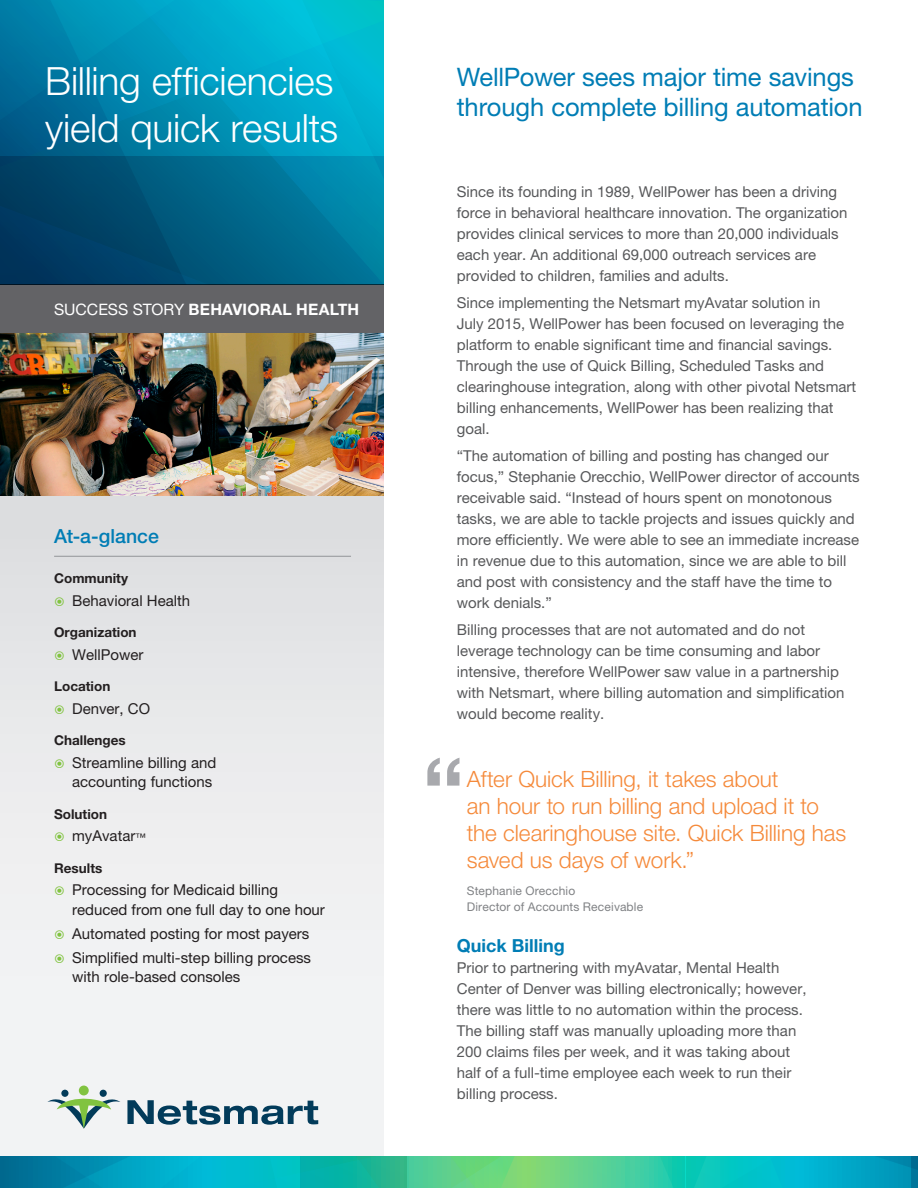
<style>
.page{position:relative;width:918px;height:1188px;background:#fff}
.page>*{position:absolute;margin:0;border:0;box-sizing:border-box;transform-origin:0 0}
.t1{font:500 99px "Helvetica Neue LT Pro";color:#a8a9ad}
.t2{font:300 39px/46.5px "Helvetica Neue LT Pro";letter-spacing:-.005em;color:#fff}
.Title_right_column{font:25.5px/30px "Helvetica Neue LT Pro";letter-spacing:-.005em;color:#007db5}
.Quotation{font:300 22.5px/27px "Helvetica Neue LT Pro";letter-spacing:-.005em;color:#f58a3b}
.t3{font:500 19.5px "Helvetica Neue LT Pro";color:#007db5}
.Subhead{font:700 18px "Helvetica Neue LT Pro";color:#007db5}
.t4{font:700 15.75px "Helvetica Neue LT Pro";letter-spacing:.01em;color:#fff}
.Intro_copy{font:15px/21px "Helvetica Neue LT Pro";color:#57585a}
.t5{font:15px/19.5px "Helvetica Neue LT Pro";color:#231f20}
.black_subhead_2{font:700 13.5px "Helvetica Neue LT Pro";color:#231f20}
.Quote_name{font:12px "Helvetica Neue LT Pro";letter-spacing:.015em;color:#808285}
.s1{font-weight:400}
.s2{font-size:10.5px}
</style>
<div class="page">
<div style="left:0;top:487px;width:383px;height:701px;background:linear-gradient(to bottom,#dedfe1,#f8f9fa)"></div>
<svg style="left:127px;top:1100px;width:191px;height:25px"></svg>
<div style="left:61px;top:1090px;width:8px;height:7px;background:#023b5a;border-radius:50%"></div>
<div style="left:100px;top:1090px;width:7px;height:7px;background:#023b5a;border-radius:50%"></div>
<svg style="left:47px;top:1094px;width:73px;height:34px"></svg>
<div style="left:79px;top:1086px;width:10px;height:9px;background:#81c340;border-radius:50%"></div>
<svg style="left:0;top:1157px;width:918px;height:31px;background:#1db6ac"></svg>
<div style="left:0;top:284px;width:383px;height:50px;background:#636366"></div>
<svg style="left:241px;top:186px;width:142px;height:98px;background:#007497"></svg>
<svg style="left:0;top:186px;width:241px;height:98px;background:#00486d"></svg>
<svg style="left:0;top:0;width:383px;height:186px;background:#008eb2"></svg>
<img style="left:0;top:333px;width:383px;height:163px">
<hr style="left:54px;top:556px;width:297px;height:1px;background:#939598">
<svg style="left:55px;top:597px;width:9px;height:9px"></svg>
<svg style="left:55px;top:651px;width:9px;height:9px"></svg>
<svg style="left:55px;top:705px;width:9px;height:9px"></svg>
<svg style="left:55px;top:759px;width:9px;height:9px"></svg>
<svg style="left:55px;top:832px;width:9px;height:9px"></svg>
<svg style="left:55px;top:886px;width:9px;height:9px"></svg>
<svg style="left:55px;top:930px;width:9px;height:9px"></svg>
<svg style="left:55px;top:954px;width:9px;height:9px"></svg>
<p class="t2" style="left:45px;top:57px;width:295px">Billing efficiencies yield quick results</p>
<p class="t4" style="left:54px;top:299px;width:307px"><span class="s1">SUCCESS STORY</span> BEHAVIORAL HEALTH</p>
<p class="t3" style="left:54px;top:524px;width:106px">At-a-glance</p>
<p class="black_subhead_2" style="left:54px;top:570px;width:75px">Community</p>
<p class="t5" style="left:72px;top:590px;width:120px">Behavioral Health</p>
<p class="black_subhead_2" style="left:54px;top:624px;width:84px">Organization</p>
<p class="t5" style="left:72px;top:644px;width:73px">WellPower</p>
<p class="black_subhead_2" style="left:54px;top:678px;width:58px">Location</p>
<p class="t5" style="left:72px;top:698px;width:80px">Denver, CO</p>
<p class="black_subhead_2" style="left:54px;top:732px;width:73px">Challenges</p>
<p class="t5" style="left:72px;top:752px;width:146px">Streamline billing and accounting functions</p>
<p class="black_subhead_2" style="left:54px;top:806px;width:54px">Solution</p>
<p class="t5" style="left:72px;top:826px;width:75px">myAvatar<span class="s2">™</span></p>
<p class="black_subhead_2" style="left:54px;top:860px;width:50px">Results</p>
<p class="t5" style="left:72px;top:880px;width:254px">Processing for Medicaid billing reduced from one full day to one hour</p>
<p class="t5" style="left:72px;top:923px;width:239px">Automated posting for most payers</p>
<p class="t5" style="left:72px;top:947px;width:240px">Simplified multi-step billing process with role-based consoles</p>
<p class="Title_right_column" style="left:457px;top:61px;width:407px">WellPower sees major time savings through complete billing automation</p>
<p class="Intro_copy" style="left:457px;top:181px;width:392px">Since its founding in 1989, WellPower has been a driving force in behavioral healthcare innovation. The organization provides clinical services to more than 20,000 individuals each year. An additional 69,000 outreach services are provided to children, families and adults.</p>
<p class="Intro_copy" style="left:457px;top:292px;width:401px">Since implementing the Netsmart myAvatar solution in<br>July 2015, WellPower has been focused on leveraging the platform to enable significant time and financial savings.<br>Through the use of Quick Billing, Scheduled Tasks and clearinghouse integration, along with other pivotal Netsmart billing enhancements, WellPower has been realizing that goal.</p>
<p class="Intro_copy" style="left:457px;top:445px;width:404px">“The automation of billing and posting has changed our focus,” Stephanie Orecchio, WellPower director of accounts receivable said. “Instead of hours spent on monotonous tasks, we are able to tackle projects and issues quickly and more efficiently. We were able to see an immediate increase in revenue due to this automation, since we are able to bill and post with consistency and the staff have the time to work denials.”</p>
<p class="Intro_copy" style="left:457px;top:619px;width:389px">Billing processes that are not automated and do not leverage technology can be time consuming and labor intensive, therefore WellPower saw value in a partnership with Netsmart, where billing automation and simplification would become reality.</p>
<p class="t1" style="left:421px;top:734px;width:45px">“</p>
<p class="Quotation" style="left:467px;top:765px;width:381px">After Quick Billing, it takes about<br>an hour to run billing and upload it to the clearinghouse site. Quick Billing has saved us days of work.”</p>
<p class="Quote_name" style="left:467px;top:883px;width:110px">Stephanie Orecchio</p>
<p class="Quote_name" style="left:467px;top:900px;width:178px">Director of Accounts Receivable</p>
<p class="Subhead" style="left:457px;top:934px;width:109px">Quick Billing</p>
<p class="Intro_copy" style="left:457px;top:956px;width:351px">Prior to partnering with myAvatar, Mental Health Center of Denver was billing electronically; however, there was little to no automation within the process.<br>The billing staff was manually uploading more than 200 claims files per week, and it was taking about half of a full-time employee each week to run their billing process.</p>
</div>
